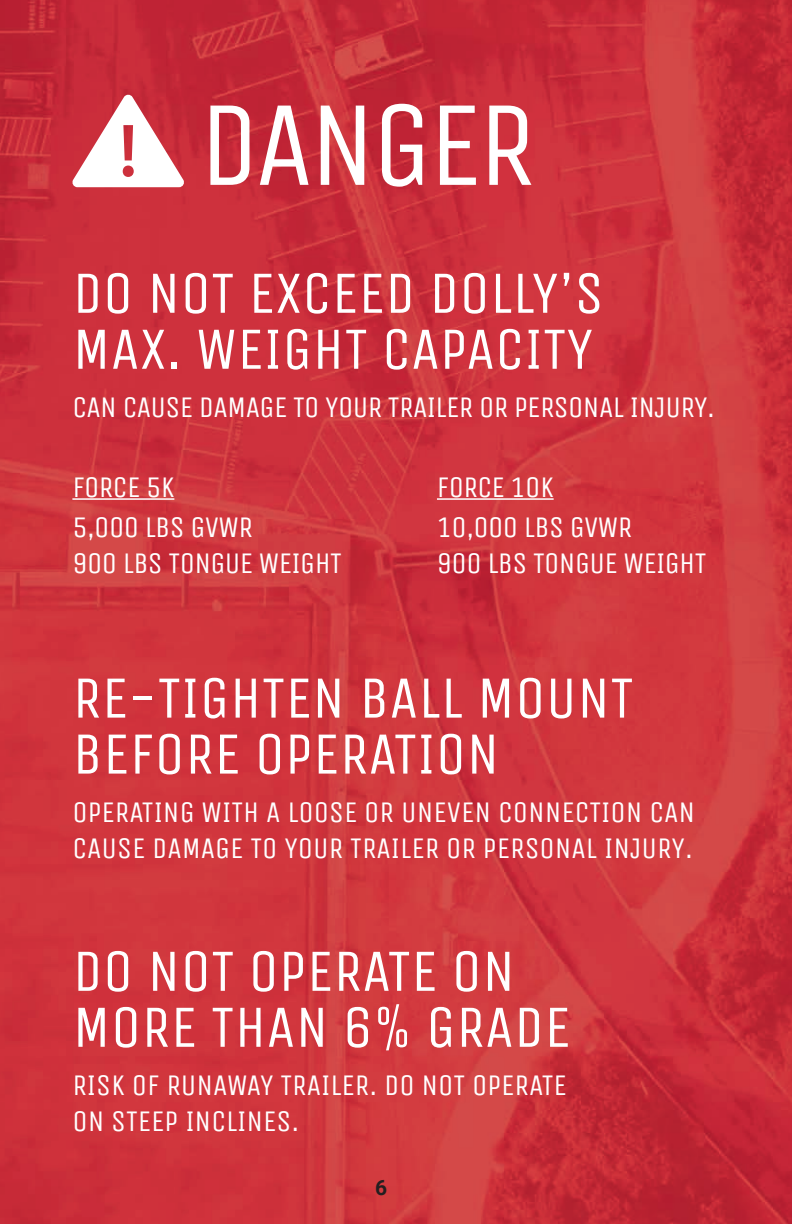
<style>
.page{position:relative;width:792px;height:1224px;background:#fff}
.page>*{position:absolute;margin:0;border:0;box-sizing:border-box;transform-origin:0 0}
.Headline_-_Small{font:122px "Unica One";letter-spacing:-.04em;color:#fff}
.Headline_-_Small-2{font:60px/56px "Unica One";color:#fff}
.Subheadline{font:30px/36px "Unica One";color:#fff}
.Subheadline-2{font:30px/40px "Unica One";letter-spacing:-.02em;color:#fff}
.t1{font:700 21px "Roboto";color:#231f20}
</style>
<div class="page">
<img style="left:0;top:0;width:792px;height:1224px">
<svg style="left:71px;top:94px;width:114px;height:93px"></svg>
<hr style="left:72px;top:498px;width:102px;height:2px;background:#fff">
<hr style="left:437px;top:498px;width:117px;height:2px;background:#fff">
<p class="Headline_-_Small" style="left:198px;top:73px;width:340px">DANGER</p>
<p class="Headline_-_Small-2" style="left:72px;top:265px;width:533px">DO NOT EXCEED DOLLY’S<br>MAX. WEIGHT CAPACITY</p>
<p class="Subheadline-2" style="left:72px;top:387px;width:644px">CAN CAUSE DAMAGE TO YOUR TRAILER OR PERSONAL INJURY.</p>
<p class="Subheadline" style="left:72px;top:469px;width:103px">FORCE 5K</p>
<p class="Subheadline-2" style="left:72px;top:507px;width:182px">5,000 LBS GVWR</p>
<p class="Subheadline-2" style="left:72px;top:543px;width:271px">900 LBS TONGUE WEIGHT</p>
<p class="Subheadline-2" style="left:437px;top:467px;width:197px">FORCE 10K<br>10,000 LBS GVWR</p>
<p class="Subheadline-2" style="left:437px;top:543px;width:271px">900 LBS TONGUE WEIGHT</p>
<p class="Headline_-_Small-2" style="left:72px;top:670px;width:563px">RE-TIGHTEN BALL MOUNT<br>BEFORE OPERATION</p>
<p class="Subheadline" style="left:72px;top:794px;width:624px">OPERATING WITH A LOOSE OR UNEVEN CONNECTION CAN<br>CAUSE DAMAGE TO YOUR TRAILER OR PERSONAL INJURY.</p>
<p class="Headline_-_Small-2" style="left:72px;top:943px;width:500px">DO NOT OPERATE ON<br>MORE THAN 6% GRADE</p>
<p class="Subheadline" style="left:72px;top:1067px;width:496px">RISK OF RUNAWAY TRAILER. DO NOT OPERATE<br>ON STEEP INCLINES.</p>
<p class="t1" style="left:375px;top:1173px;width:14px">6</p>
</div>
